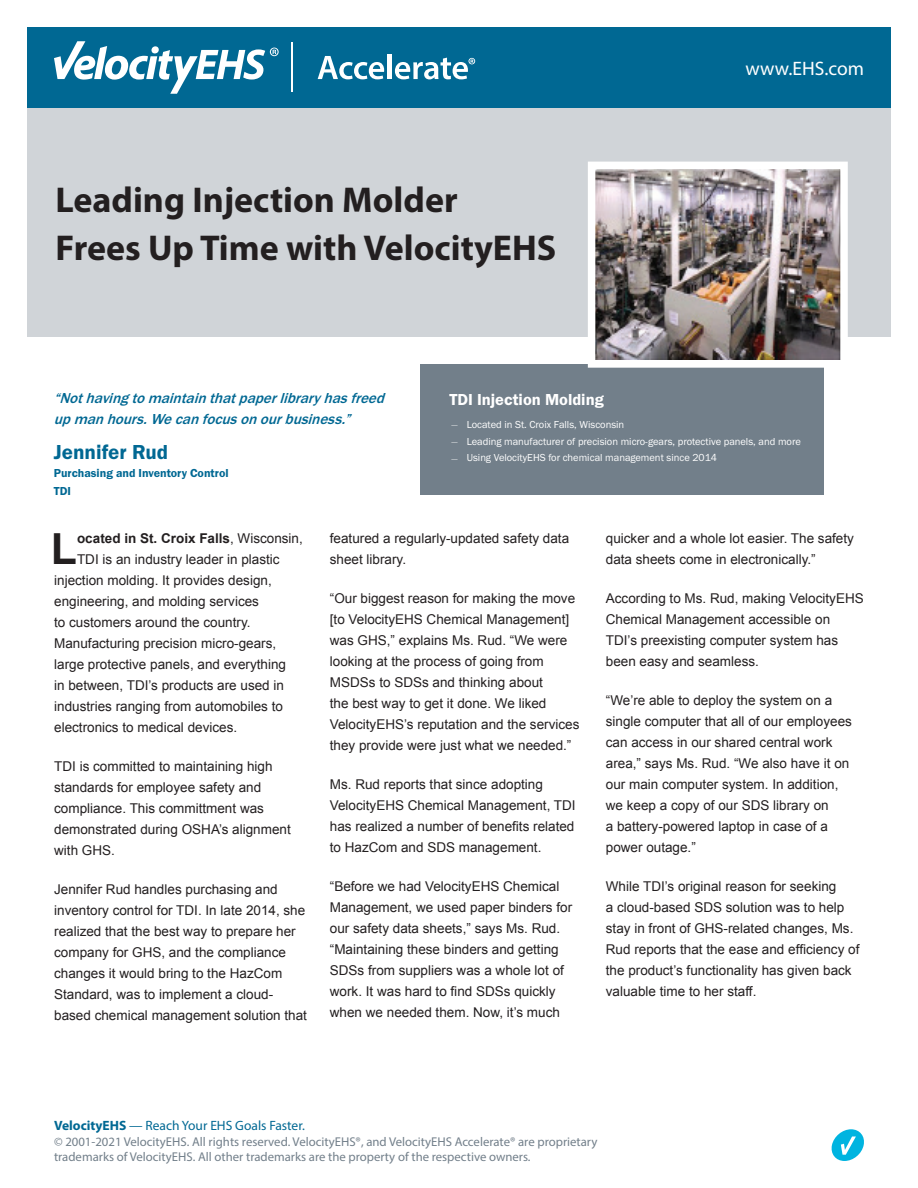
<style>
.page{position:relative;width:918px;height:1188px;background:#fff}
.page>*{position:absolute;margin:0;border:0;box-sizing:border-box;transform-origin:0 0}
.t1{font:700 42.9px "Arial";color:#231f20}
.t2{font:700 36px/48px "Myriad Pro";color:#231f20}
.t3{font:21px "Franklin Gothic URW Dem";color:#006893}
.t4{font:19.5px "Myriad Pro";color:#fff}
.t5{font:16.5px "Franklin Gothic URW Dem";color:#fff}
.t6{font:italic 500 15px/21px "Franklin Gothic URW";color:#006893}
.t7{font:13.5px/21px "Arial";color:#231f20}
.t8{font:13.5px "Myriad Pro";color:#006893}
.t9{font:700 13.5px "Arial";color:#231f20}
.t10{font:12.75px/15px "Myriad Pro";color:#727f8a}
.t11{font:12px/18px "Franklin Gothic URW Dem";color:#006893}
.t12{font:10.5px/16.5px "Franklin Gothic URW Boo";color:#fff}
.t13{font:7.5px "Minion Pro";color:#fff}
.s1{font-weight:400}
.s2{font-weight:700}
</style>
<div class="page">
<div style="left:27px;top:27px;width:864px;height:81px;background:#006893"></div>
<svg style="left:832px;top:1129px;width:32px;height:32px"></svg>
<svg style="left:54px;top:41px;width:225px;height:53px"></svg>
<hr style="left:291px;top:43px;width:1px;height:49px;background:#fff">
<svg style="left:318px;top:56px;width:66px;height:23px"></svg>
<div style="left:387px;top:55px;width:5px;height:24px;background:#fff"></div>
<svg style="left:395px;top:58px;width:80px;height:21px"></svg>
<div style="left:420px;top:364px;width:403px;height:131px;background:#727f8a"></div>
<div style="left:27px;top:108px;width:864px;height:229px;background:#d0d4d8"></div>
<img style="left:587px;top:161px;width:261px;height:210px">
<h2 class="t2" style="left:56px;top:175px;width:502px">Leading Injection Molder<br>Frees Up Time with VelocityEHS</h2>
<h3 class="t4" style="left:746px;top:57px;width:120px">www.EHS.com</h3>
<p class="t6" style="left:54px;top:387px;width:337px">“Nothavingtomaintainthatpaperlibraryhasfreed upmanhours.Wecanfocusonourbusiness.”</p>
<h3 class="t3" style="left:54px;top:439px;width:116px">Jennifer Rud</h3>
<p class="t11" style="left:54px;top:464px;width:176px">Purchasing and Inventory Control<br>TDI</p>
<p class="t5" style="left:449px;top:389px;width:156px">TDI Injection Molding</p>
<p class="t13" style="left:451px;top:419px;width:8px">—</p>
<p class="t13" style="left:451px;top:436px;width:8px">—</p>
<p class="t13" style="left:451px;top:453px;width:8px">—</p>
<p class="t12" style="left:467px;top:416px;width:336px">Located in St. Croix Falls, Wisconsin<br>Leading manufacturer of precision micro-gears, protective panels, and more<br>Using VelocityEHS for chemical management since 2014</p>
<h1 class="t1" style="left:51px;top:520px;width:28px">L</h1>
<p class="t9" style="left:77px;top:529px;width:227px">ocated in St. Croix Falls<span class="s1">, Wisconsin,</span></p>
<p class="t7" style="left:77px;top:549px;width:204px">TDI is an industry leader in plastic</p>
<p class="t7" style="left:54px;top:570px;width:219px">injection molding. It provides design,</p>
<p class="t7" style="left:54px;top:591px;width:206px">engineering, and molding services</p>
<p class="t7" style="left:54px;top:612px;width:198px">to customers around the country.</p>
<p class="t7" style="left:54px;top:633px;width:224px">Manufacturing precision micro-gears,</p>
<p class="t7" style="left:54px;top:654px;width:233px">large protective panels, and everything</p>
<p class="t7" style="left:54px;top:675px;width:231px">in between, TDI’s products are used in</p>
<p class="t7" style="left:54px;top:696px;width:230px">industries ranging from automobiles to</p>
<p class="t7" style="left:54px;top:717px;width:185px">electronics to medical devices.</p>
<p class="t7" style="left:54px;top:756px;width:238px">TDI is committed to maintaining high standards for employee safety and compliance. This committment was demonstrated during OSHA’s alignment with GHS.</p>
<p class="t7" style="left:54px;top:879px;width:254px">Jennifer Rud handles purchasing and inventory control for TDI. In late 2014, she realized that the best way to prepare her company for GHS, and the compliance changes it would bring to the HazCom Standard, was to implement a cloud&shy;based chemical management solution that</p>
<p class="t7" style="left:330px;top:528px;width:241px">featured a regularly-updated safety data sheet library.</p>
<p class="t7" style="left:330px;top:588px;width:251px">“Our biggest reason for making the move [to VelocityEHS Chemical Management] was GHS,” explains Ms. Rud. “We were looking at the process of going from MSDSs to SDSs and thinking about<br>the best way to get it done. We liked VelocityEHS’s reputation and the services they provide were just what we needed.”</p>
<p class="t7" style="left:330px;top:774px;width:247px">Ms. Rud reports that since adopting VelocityEHS Chemical Management, TDI has realized a number of benefits related to HazCom and SDS management.</p>
<p class="t7" style="left:330px;top:876px;width:244px">“Before we had VelocityEHS Chemical Management, we used paper binders for our safety data sheets,” says Ms. Rud. “Maintaining these binders and getting SDSs from suppliers was a whole lot of work. It was hard to find SDSs quickly when we needed them. Now, it’s much</p>
<p class="t7" style="left:606px;top:528px;width:250px">quicker and a whole lot easier. The safety data sheets come in electronically.”</p>
<p class="t7" style="left:606px;top:588px;width:259px">According to Ms. Rud, making VelocityEHS Chemical Management accessible on TDI’s preexisting computer system has been easy and seamless.</p>
<p class="t7" style="left:606px;top:690px;width:248px">“We’re able to deploy the system on a single computer that all of our employees can access in our shared central work area,” says Ms. Rud. “We also have it on our main computer system. In addition, we keep a copy of our SDS library on<br>a battery-powered laptop in case of a power outage.”</p>
<p class="t7" style="left:606px;top:876px;width:255px">While TDI’s original reason for seeking<br>a cloud-based SDS solution was to help stay in front of GHS-related changes, Ms.<br>Rud reports that the ease and efficiency of the product’s functionality has given back valuable time to her staff.</p>
<p class="t8" style="left:54px;top:1117px;width:252px"><span class="s2">VelocityEHS</span> — Reach Your EHS Goals Faster.</p>
<p class="t10" style="left:54px;top:1134px;width:545px">© 2001-2021 VelocityEHS. All rights reserved. VelocityEHS®, and VelocityEHS Accelerate® are proprietary trademarks of VelocityEHS. All other trademarks are the property of the respective owners.</p>
</div>
